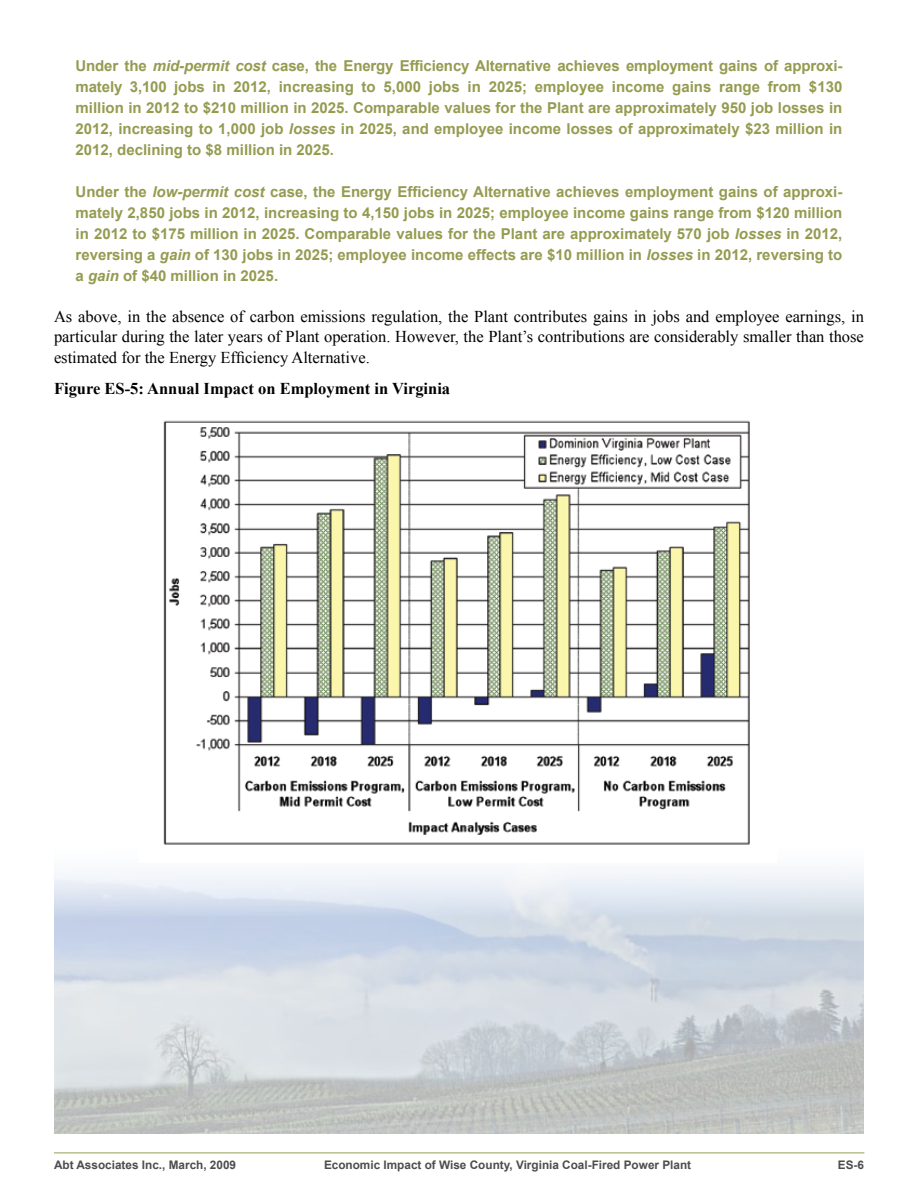
<style>
.page{position:relative;width:918px;height:1188px;background:#fff}
.page>*{position:absolute;margin:0;border:0;box-sizing:border-box;transform-origin:0 0}
.t1{font:16.5px/20.2px "Times New Roman";color:#000;text-align:justify}
.t2{font:700 16.5px "Times New Roman";color:#000}
.t3{font:700 15px/21px "Arial";color:#959b50;text-align:justify}
.t4{font:700 11.7px "Arial";color:#4d4d4f}
.s1{font-style:italic}
</style>
<div class="page">
<hr style="left:54px;top:1153px;width:810px;height:1px;background:#959b50">
<img style="left:54px;top:870px;width:810px;height:264px">
<img style="left:163px;top:420px;width:587px;height:425px">
<p class="t3" style="left:76px;top:56px;width:768px">Under the <span class="s1">mid-permit cost</span> case, the Energy Efficiency Alternative achieves employment gains of approxi&shy;mately 3,100 jobs in 2012, increasing to 5,000 jobs in 2025; employee income gains range from $130 million in 2012 to $210 million in 2025. Comparable values for the Plant are approximately 950 job losses in 2012, increasing to 1,000 job <span class="s1">losses</span> in 2025, and employee income losses of approximately $23 million in 2012, declining to $8 million in 2025.</p>
<p class="t3" style="left:76px;top:182px;width:768px">Under the <span class="s1">low-permit cost</span> case, the Energy Efficiency Alternative achieves employment gains of approxi&shy;mately 2,850 jobs in 2012, increasing to 4,150 jobs in 2025; employee income gains range from $120 million in 2012 to $175 million in 2025. Comparable values for the Plant are approximately 570 job <span class="s1">losses</span> in 2012, reversing a <span class="s1">gain</span> of 130 jobs in 2025; employee income effects are $10 million in <span class="s1">losses</span> in 2012, reversing to a <span class="s1">gain</span> of $40 million in 2025.</p>
<p class="t1" style="left:54px;top:306px;width:812px">As above, in the absence of carbon emissions regulation, the Plant contributes gains in jobs and employee earnings, in particular during the later years of Plant operation. However, the Plant’s contributions are considerably smaller than those estimated for the Energy Efficiency Alternative.</p>
<p class="t2" style="left:54px;top:377px;width:398px">Figure ES-5: Annual Impact on Employment in Virginia</p>
<p class="t4" style="left:54px;top:1157px;width:184px">Abt Associates Inc., March, 2009</p>
<p class="t4" style="left:324px;top:1157px;width:369px">Economic Impact of Wise County, Virginia Coal-Fired Power Plant</p>
<p class="t4" style="left:838px;top:1157px;width:28px">ES-6</p>
</div>
